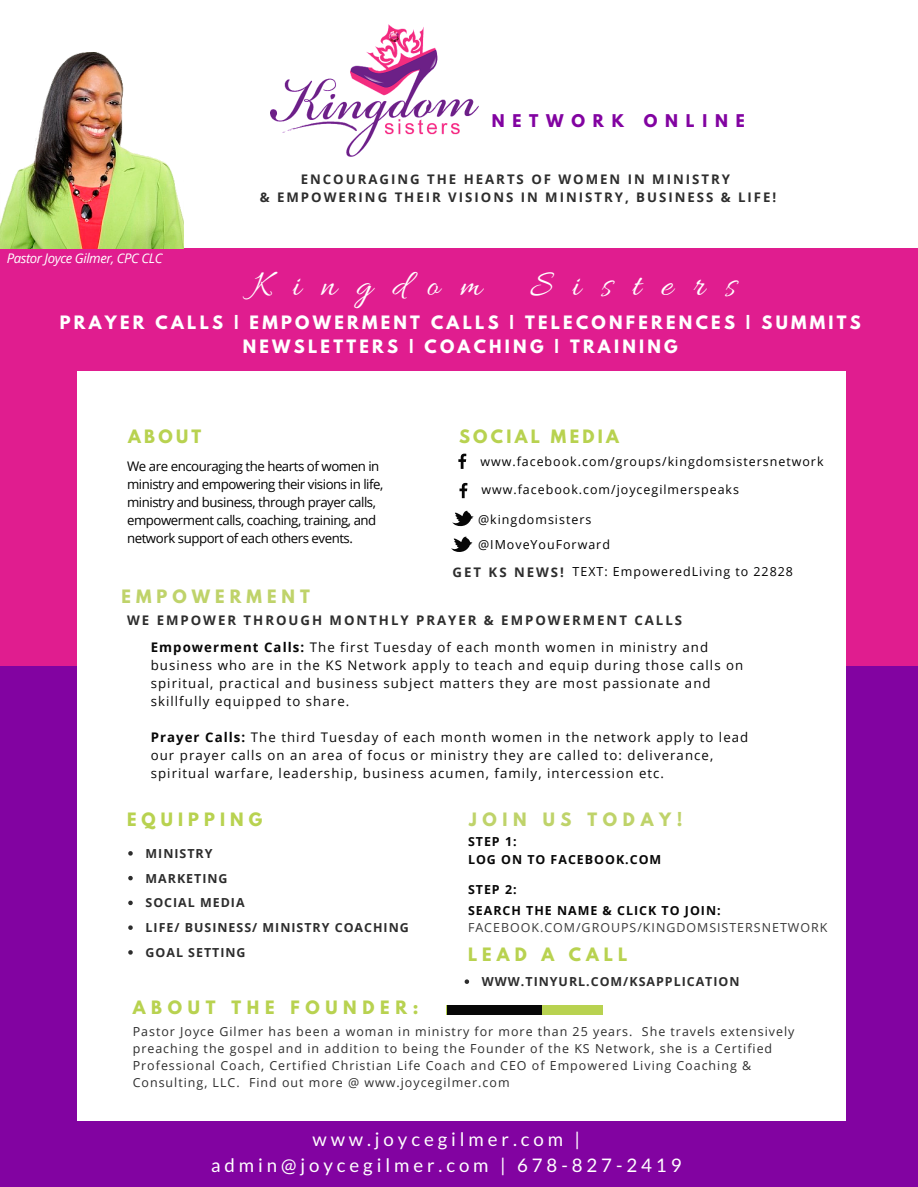
<style>
.page{position:relative;width:918px;height:1187px;background:#fff}
.page>*{position:absolute;margin:0;border:0;box-sizing:border-box;transform-origin:0 0}
.t1{font:37.35px "Allura";letter-spacing:.54em;color:#fff}
.t2{font:18.75px/25.8px "Lato";letter-spacing:.21em;color:#fff;text-align:center}
.t3{font:700 16.35px/23.7px "League Spartan";letter-spacing:.2em;color:#fff;text-align:center}
.t4{font:700 16.35px "League Spartan";letter-spacing:.31em;color:#b8d250}
.t5{font:700 16.35px "League Spartan";letter-spacing:.35em;color:#b8d250}
.t6{font:700 16.35px "League Spartan";letter-spacing:.35em;color:#bfd36a}
.t7{font:700 16.35px "League Spartan";letter-spacing:.31em;color:#bfd36a}
.t8{font:700 16.35px "League Spartan";letter-spacing:.2em;color:#b8d250}
.t9{font:700 15.6px "League Spartan";letter-spacing:.5em;color:#8203a1}
.t10{font:13.2px/18px "Open Sans";letter-spacing:.08em;color:#070707}
.t11{font:700 13.2px/27px "Open Sans";letter-spacing:.15em;color:#2d2d2d}
.t12{font:13.2px/18px "Open Sans";letter-spacing:-.035em;color:#000}
.t13{font:italic 13.2px "Open Sans";letter-spacing:-.035em;color:#fff}
.t14{font:12.45px/16.8px "Open Sans";letter-spacing:.08em;color:#2d2d2d}
.t15{font:12.45px "Open Sans";letter-spacing:.08em;color:#000}
.t16{font:700 12.45px/24.8px "Open Sans";letter-spacing:.08em;color:#2d2d2d}
.t17{font:700 12.45px "Open Sans";letter-spacing:.08em;color:#070707}
.t18{font:12.45px "Open Sans";letter-spacing:.08em;color:#3a3a3a}
.s1{font-weight:700;font-size:13.2px;color:#2d2d2d}
.s2{color:#070707}
.s3{font-weight:400;color:#070707}
.s4{font-weight:700}
</style>
<div class="page">
<div style="left:0;top:248px;width:918px;height:938px;background:#e01d8f"></div>
<img style="left:0;top:52px;width:183px;height:196px">
<div style="left:0;top:666px;width:918px;height:520px;background:#8203a1"></div>
<div style="left:78px;top:371px;width:768px;height:749px;background:#fff"></div>
<svg style="left:458px;top:453px;width:8px;height:16px"></svg>
<svg style="left:452px;top:511px;width:22px;height:15px"></svg>
<div style="left:447px;top:1005px;width:156px;height:9px;background:#b8d250"></div>
<div style="left:478px;top:1005px;width:32px;height:9px;background:#070707"></div>
<div style="left:509px;top:1005px;width:33px;height:9px;background:#070707"></div>
<div style="left:447px;top:1005px;width:32px;height:9px;background:#070707"></div>
<svg style="left:128px;top:851px;width:5px;height:4px"></svg>
<svg style="left:128px;top:876px;width:5px;height:4px"></svg>
<svg style="left:128px;top:900px;width:5px;height:5px"></svg>
<svg style="left:128px;top:925px;width:5px;height:5px"></svg>
<svg style="left:128px;top:950px;width:5px;height:4px"></svg>
<img style="left:270px;top:24px;width:208px;height:132px">
<svg style="left:460px;top:483px;width:7px;height:15px"></svg>
<svg style="left:451px;top:537px;width:21px;height:15px"></svg>
<svg style="left:465px;top:979px;width:4px;height:5px"></svg>
<p class="t9" style="left:492px;top:113px;width:134px">NETWORK</p>
<p class="t9" style="left:644px;top:113px;width:102px">ONLINE</p>
<p class="t13" style="left:7px;top:249px;width:157px">PastorJoyce Gilmer, CPC CLC</p>
<p class="t11" style="left:260px;top:170px;width:518px;line-height:18px;text-align:center">ENCOURAGING THE HEARTS OF WOMEN IN MINISTRY<br>&amp; EMPOWERING THEIR VISIONS IN MINISTRY, BUSINESS &amp; LIFE!</p>
<h1 class="t1" style="left:251px;top:264px;width:232px">Kingdom</h1>
<h1 class="t1" style="left:530px;top:264px;width:207px">Sisters</h1>
<p class="t3" style="left:60px;top:313px;width:803px">PRAYER CALLS | EMPOWERMENT CALLS | TELECONFERENCES | SUMMITS<br>NEWSLETTERS | COACHING | TRAINING</p>
<p class="t4" style="left:128px;top:428px;width:74px">ABOUT</p>
<p class="t8" style="left:459px;top:428px;width:161px">SOCIAL MEDIA</p>
<p class="t12" style="left:127px;top:457px;width:258px">We are encouraging the hearts of women in ministry and empowering their visions in life, ministry and business, through prayer calls, empowerment calls, coaching, training, and network support of each others events.</p>
<p class="t15" style="left:480px;top:452px;width:345px">www.facebook.com/groups/kingdomsistersnetwork</p>
<p class="t15" style="left:482px;top:480px;width:259px">www.facebook.com/joycegilmerspeaks</p>
<p class="t15" style="left:478px;top:511px;width:115px">@kingdomsisters</p>
<p class="t15" style="left:478px;top:535px;width:133px">@IMoveYouForward</p>
<p class="t7" style="left:122px;top:588px;width:190px">EMPOWERMENT</p>
<p class="t15" style="left:453px;top:562px;width:342px"><span class="s1">GET KS NEWS!</span> TEXT: EmpoweredLiving to 22828</p>
<p class="t11" style="left:151px;top:607px;width:559px;text-indent:-24px">WE EMPOWER THROUGH MONTHLY PRAYER &amp; EMPOWERMENT CALLS<br><span class="s2">Empowerment Calls:</span> <span class="s3">The first Tuesday of each month women in ministry and</span></p>
<p class="t10" style="left:151px;top:656px;width:594px">business who are in the KS Network apply to teach and equip during those calls on spiritual, practical and business subject matters they are most passionate and skillfully equipped to share.</p>
<p class="t10" style="left:151px;top:728px;width:599px"><span class="s4">Prayer Calls:</span> The third Tuesday of each month women in the network apply to lead our prayer calls on an area of focus or ministry they are called to: deliverance, spiritual warfare, leadership, business acumen, family, intercession etc.</p>
<p class="t4" style="left:127px;top:811px;width:137px">EQUIPPING</p>
<p class="t16" style="left:146px;top:840px;width:265px">MINISTRY<br>MARKETING<br>SOCIAL MEDIA<br>LIFE/ BUSINESS/ MINISTRY COACHING<br>GOAL SETTING</p>
<p class="t6" style="left:469px;top:811px;width:215px">JOIN US TODAY!</p>
<p class="t17" style="left:468px;top:850px;width:195px">LOG ON TO FACEBOOK.COM</p>
<p class="t17" style="left:468px;top:833px;width:50px">STEP 1:</p>
<p class="t17" style="left:468px;top:880px;width:50px">STEP 2:</p>
<p class="t17" style="left:468px;top:901px;width:254px">SEARCH THE NAME &amp; CLICK TO JOIN:</p>
<p class="t18" style="left:468px;top:918px;width:361px">FACEBOOK.COM/GROUPS/KINGDOMSISTERSNETWORK</p>
<p class="t4" style="left:468px;top:946px;width:161px">LEAD A CALL</p>
<p class="t16" style="left:482px;top:969px;width:259px">WWW.TINYURL.COM/KSAPPLICATION</p>
<p class="t5" style="left:133px;top:999px;width:287px">ABOUT THE FOUNDER:</p>
<p class="t14" style="left:133px;top:1023px;width:663px">Pastor Joyce Gilmer has been a woman in ministry for more than 25 years. She travels extensively preaching the gospel and in addition to being the Founder of the KS Network, she is a Certified Professional Coach, Certified Christian Life Coach and CEO of Empowered Living Coaching &amp; Consulting, LLC. Find out more @ www.joycegilmer.com</p>
<h2 class="t2" style="left:211px;top:1126px;width:472px">www.joycegilmer.com | admin@joycegilmer.com | 678-827-2419</h2>
</div>
